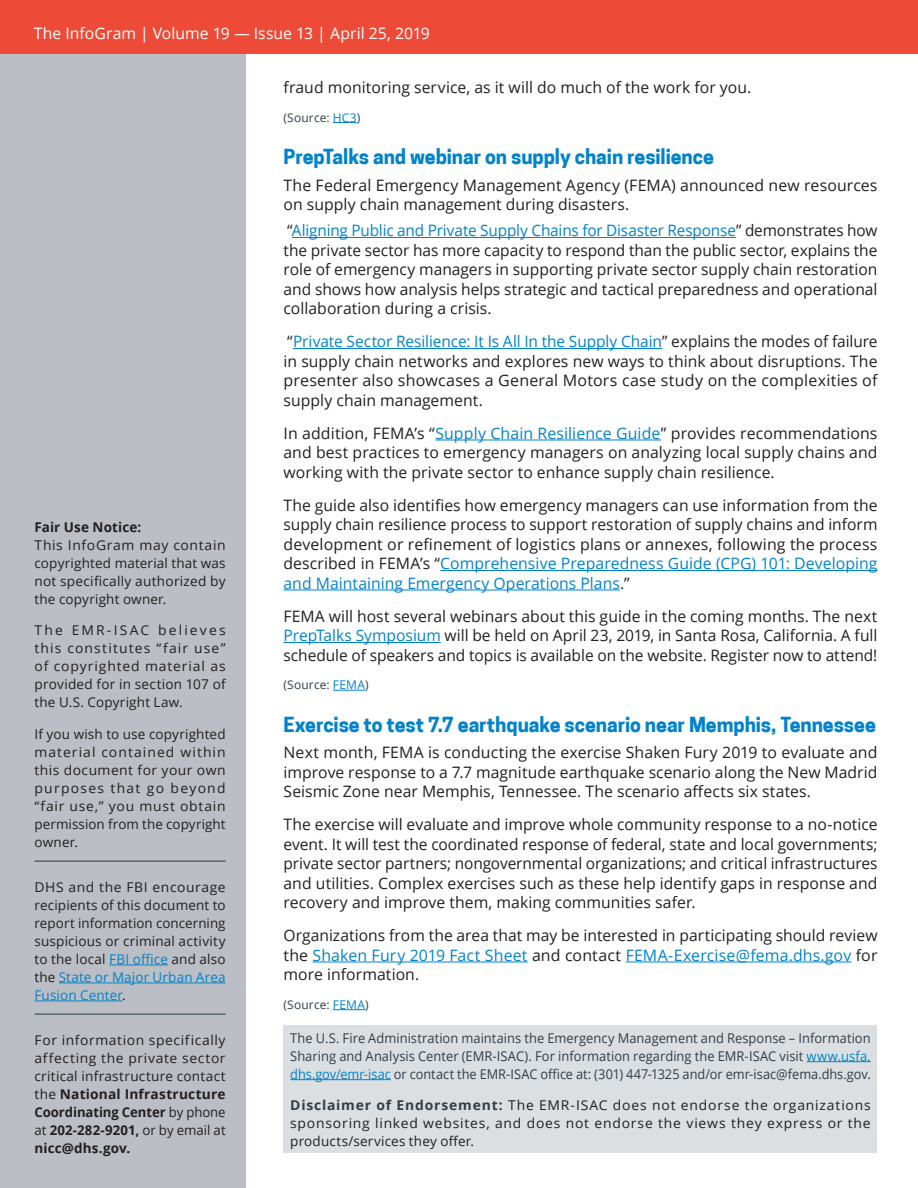
<style>
.page{position:relative;width:918px;height:1188px;background:#fff}
.page>*{position:absolute;margin:0;border:0;box-sizing:border-box;transform-origin:0 0}
.Subhead{font:700 19.5px "Coo Hew";letter-spacing:-.005em;color:#0083ca}
.Subhead-2{font:15.75px/19.5px "Open Sans";letter-spacing:.005em;color:#231f20;text-align:justify}
.t1{font:15.75px "Open Sans";letter-spacing:.005em;color:#fff}
.t2{font:13.5px/18px "Open Sans";letter-spacing:.015em;color:#231f20;text-align:justify}
.t3{font:13.5px/18px "Open Sans";letter-spacing:.005em;color:#313e48;scale:.96 1}
.t4{font:13.5px "Open Sans";letter-spacing:.005em;color:#313e48;scale:.95 1}
.t5{font:700 13.5px "Open Sans";letter-spacing:.01em;color:#231f20}
.t6{font:12px "Open Sans";letter-spacing:.015em;color:#313e48}
.s1{color:#0083ca}
.s2{font-weight:700}
.s3{font-weight:700;color:#313e48}
</style>
<div class="page">
<div style="left:0;top:54px;width:245px;height:1134px;background:#bbbec4"></div>
<div style="left:284px;top:1026px;width:594px;height:127px;background:#dbdfe2"></div>
<hr style="left:807px;top:1061px;width:64px;height:1px;background:#0083ca">
<hr style="left:290px;top:1079px;width:101px;height:1px;background:#0083ca">
<hr style="left:34px;top:860px;width:192px;height:2px;background:#5a6670">
<hr style="left:109px;top:965px;width:59px;height:1px;background:#0083ca">
<hr style="left:59px;top:983px;width:167px;height:1px;background:#0083ca">
<hr style="left:34px;top:1013px;width:192px;height:2px;background:#5a6670">
<hr style="left:34px;top:1001px;width:88px;height:1px;background:#0083ca">
<div style="left:0;top:0;width:918px;height:54px;background:#ed4b38"></div>
<svg style="left:333px;top:122px;width:24px;height:1px"></svg>
<hr style="left:292px;top:237px;width:444px;height:1px;background:#0083ca">
<hr style="left:293px;top:348px;width:369px;height:1px;background:#0083ca">
<hr style="left:435px;top:440px;width:226px;height:1px;background:#0083ca">
<hr style="left:440px;top:570px;width:437px;height:1px;background:#0083ca">
<hr style="left:284px;top:590px;width:336px;height:1px;background:#0083ca">
<hr style="left:284px;top:642px;width:157px;height:1px;background:#0083ca">
<hr style="left:333px;top:690px;width:32px;height:1px;background:#0083ca">
<hr style="left:313px;top:962px;width:215px;height:1px;background:#0083ca">
<hr style="left:626px;top:962px;width:225px;height:1px;background:#0083ca">
<hr style="left:333px;top:1009px;width:32px;height:1px;background:#0083ca">
<p class="t1" style="left:34px;top:23px;width:398px">The InfoGram | Volume 19 — Issue 13 | April 25, 2019</p>
<p class="t5" style="left:34px;top:517px;width:108px">Fair Use Notice:</p>
<p class="t2" style="left:34px;top:536px;width:193px">This InfoGram may contain copyrighted material that was not specifically authorized by the copyright owner.</p>
<p class="t2" style="left:34px;top:621px;width:193px">The EMR-ISAC believes this constitutes “fair use” of copyrighted material as provided for in section 107 of the U.S. Copyright Law.</p>
<p class="t2" style="left:34px;top:725px;width:193px">If you wish to use copyrighted material contained within this document for your own purposes that go beyond “fair use,” you must obtain permission from the copyright owner.</p>
<p class="t2" style="left:34px;top:878px;width:193px">DHS and the FBI encourage recipients of this document to report information concerning suspicious or criminal activity to the local <span class="s1">FBI office</span> and also the <span class="s1">State or Major Urban Area Fusion Center</span>.</p>
<p class="t2" style="left:34px;top:1031px;width:193px">For information specifically affecting the private sector critical infrastructure contact the <span class="s2">National Infrastructure Coordinating Center</span> by phone at <span class="s2">202-282-9201,</span> or by email at <span class="s2">nicc@dhs.gov.</span></p>
<p class="Subhead-2" style="left:284px;top:77px;width:469px">fraud monitoring service, as it will do much of the work for you.</p>
<p class="t6" style="left:284px;top:109px;width:78px">(Source: <span class="s1">HC3</span>)</p>
<p class="Subhead" style="left:284px;top:145px;width:432px">PrepTalks and webinar on supply chain resilience</p>
<p class="Subhead-2" style="left:284px;top:175px;width:595px">The Federal Emergency Management Agency (FEMA) announced new resources on supply chain management during disasters.</p>
<p class="Subhead-2" style="left:284px;top:220px;width:596px">“<span class="s1">Aligning Public and Private Supply Chains for Disaster Response</span>” demonstrates how the private sector has more capacity to respond than the public sector, explains the role of emergency managers in supporting private sector supply chain restoration and shows how analysis helps strategic and tactical preparedness and operational collaboration during a crisis.</p>
<p class="Subhead-2" style="left:284px;top:331px;width:596px">“<span class="s1">Private Sector Resilience: It Is All In the Supply Chain</span>” explains the modes of failure in supply chain networks and explores new ways to think about disruptions. The presenter also showcases a General Motors case study on the complexities of supply chain management.</p>
<p class="Subhead-2" style="left:284px;top:423px;width:596px">In addition, FEMA’s “<span class="s1">Supply Chain Resilience Guide</span>” provides recommendations and best practices to emergency managers on analyzing local supply chains and working with the private sector to enhance supply chain resilience.</p>
<p class="Subhead-2" style="left:284px;top:495px;width:596px">The guide also identifies how emergency managers can use information from the supply chain resilience process to support restoration of supply chains and inform development or refinement of logistics plans or annexes, following the process described in FEMA’s “<span class="s1">Comprehensive Preparedness Guide (CPG) 101: Developing and Maintaining Emergency Operations Plans</span>.”</p>
<p class="Subhead-2" style="left:284px;top:606px;width:595px">FEMA will host several webinars about this guide in the coming months. The next <span class="s1">PrepTalks Symposium</span> will be held on April 23, 2019, in Santa Rosa, California. A full schedule of speakers and topics is available on the website. Register now to attend!</p>
<p class="t6" style="left:284px;top:677px;width:87px">(Source: <span class="s1">FEMA</span>)</p>
<p class="Subhead" style="left:284px;top:713px;width:594px">Exercise to test 7.7 earthquake scenario near Memphis, Tennessee</p>
<p class="Subhead-2" style="left:284px;top:742px;width:596px">Next month, FEMA is conducting the exercise Shaken Fury 2019 to evaluate and improve response to a 7.7 magnitude earthquake scenario along the New Madrid Seismic Zone near Memphis, Tennessee. The scenario affects six states.</p>
<p class="Subhead-2" style="left:284px;top:814px;width:596px">The exercise will evaluate and improve whole community response to a no-notice event. It will test the coordinated response of federal, state and local governments; private sector partners; nongovernmental organizations; and critical infrastructures and utilities. Complex exercises such as these help identify gaps in response and recovery and improve them, making communities safer.</p>
<p class="Subhead-2" style="left:284px;top:925px;width:596px">Organizations from the area that may be interested in participating should review the <span class="s1">Shaken Fury 2019 Fact Sheet</span> and contact <span class="s1">FEMA-Exercise@fema.dhs.gov</span> for more information.</p>
<p class="t6" style="left:284px;top:996px;width:87px">(Source: <span class="s1">FEMA</span>)</p>
<p class="t3" style="left:290px;top:1028px;width:606px">The U.S. Fire Administration maintains the Emergency Management and Response – Information<br>Sharing and Analysis Center (EMR-ISAC). For information regarding the EMR-ISAC visit <span class="s1">www.usfa.</span></p>
<p class="t4" style="left:290px;top:1065px;width:613px"><span class="s1">dhs.gov/emr-isac</span> or contact the EMR-ISAC office at: (301) 447-1325 and/or emr-isac@fema.dhs.gov.</p>
<p class="t2" style="left:290px;top:1096px;width:582px"><span class="s3">Disclaimer of Endorsement:</span> The EMR-ISAC does not endorse the organizations sponsoring linked websites, and does not endorse the views they express or the products/services they offer.</p>
</div>
